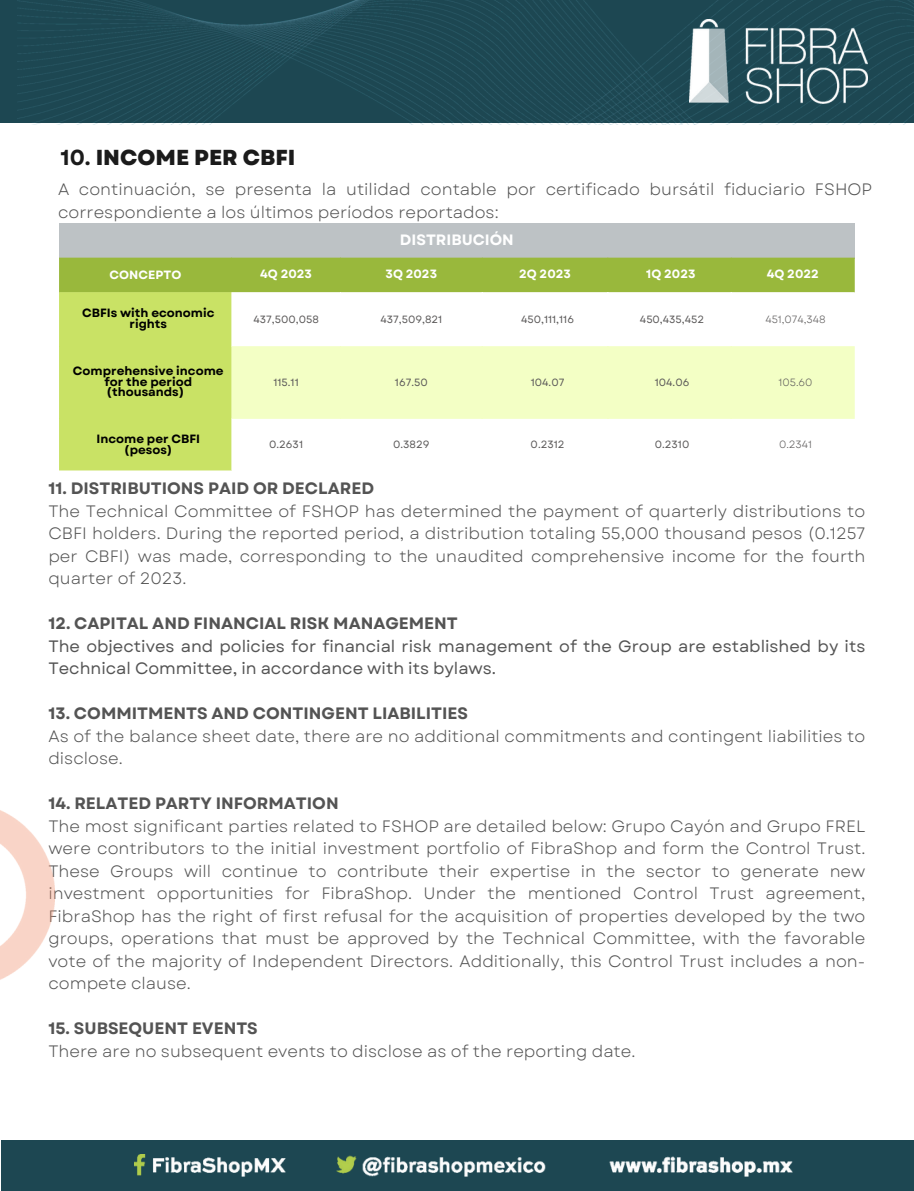
<style>
.page{position:relative;width:914px;height:1191px;background:#fff}
.page>*{position:absolute;margin:0;border:0;box-sizing:border-box;transform-origin:0 0}
.t1{font:800 21.6px "Garet";color:#1b1b1b}
.t2{font:16.5px/22.5px "Garet";color:#545454}
.t3{font:700 16.5px "Garet";color:#545454}
.t4{font:16.5px/22.5px "Garet";color:#545454}
.t5{font:700 15px "Garet";color:#fff}
.t6{font:700 12px/10.5px "Garet";color:#000;text-align:center}
.t7{font:700 12px "Garet";color:#fff}
.t8{font:10.5px "Garet";color:#5b5959}
.t9{font:10.5px "Garet";color:#5b5959}
.s1{font-weight:700}
</style>
<div class="page">
<img style="left:18px;top:122px;width:896px;height:3px">
<div style="left:59px;top:223px;width:795px;height:35px;background:#bdc2c5"></div>
<svg style="left:59px;top:257px;width:795px;height:213px;background:#b2ce52"></svg>
<svg style="left:231px;top:292px;width:623px;height:178px"></svg>
<div style="left:231px;top:346px;width:623px;height:73px;background:#f3ffc5"></div>
<div style="left:1px;top:1139px;width:913px;height:50px;background:#1d4752"></div>
<img style="left:135px;top:1154px;width:657px;height:21px">
<div style="left:0;top:0;width:913px;height:122px;background:#1d4752"></div>
<img style="left:0;top:810px;width:55px;height:170px">
<h1 class="t1" style="left:60px;top:142px;width:237px"><span class="s1">10.</span> INCOME PER CBFI</h1>
<p class="t2" style="left:58px;top:178px;width:815px">A continuación, se presenta la utilidad contable por certificado bursátil fiduciario FSHOP correspondiente a los últimos períodos reportados:</p>
<p class="t5" style="left:400px;top:229px;width:115px">DISTRIBUCIÓN</p>
<p class="t7" style="left:110px;top:266px;width:73px">CONCEPTO</p>
<p class="t7" style="left:260px;top:265px;width:53px">4Q 2023</p>
<p class="t7" style="left:385px;top:265px;width:53px">3Q 2023</p>
<p class="t7" style="left:519px;top:265px;width:53px">2Q 2023</p>
<p class="t7" style="left:646px;top:265px;width:51px">1Q 2023</p>
<p class="t7" style="left:767px;top:265px;width:54px">4Q 2022</p>
<p class="t6" style="left:82px;top:307px;width:134px;line-height:11.4px">CBFIs with economic rights</p>
<p class="t8" style="left:253px;top:312px;width:67px">437,500,058</p>
<p class="t8" style="left:380px;top:312px;width:63px">437,509,821</p>
<p class="t8" style="left:521px;top:312px;width:54px">450,111,116</p>
<p class="t8" style="left:640px;top:312px;width:66px">450,435,452</p>
<p class="t9" style="left:765px;top:312px;width:62px">451,074,348</p>
<p class="t6" style="left:73px;top:366px;width:152px">Comprehensive income for the period (thousands)</p>
<p class="t8" style="left:273px;top:374px;width:27px">115.11</p>
<p class="t8" style="left:395px;top:374px;width:34px">167.50</p>
<p class="t8" style="left:531px;top:374px;width:35px">104.07</p>
<p class="t8" style="left:655px;top:374px;width:36px">104.06</p>
<p class="t9" style="left:778px;top:374px;width:35px">105.60</p>
<p class="t6" style="left:96px;top:433px;width:105px">Income per CBFI (pesos)</p>
<p class="t8" style="left:269px;top:437px;width:35px">0.2631</p>
<p class="t8" style="left:393px;top:437px;width:38px">0.3829</p>
<p class="t8" style="left:530px;top:437px;width:35px">0.2312</p>
<p class="t8" style="left:655px;top:437px;width:36px">0.2310</p>
<p class="t9" style="left:779px;top:437px;width:35px">0.2341</p>
<p class="t3" style="left:48px;top:476px;width:327px">11. DISTRIBUTIONS PAID OR DECLARED</p>
<p class="t2" style="left:48px;top:500px;width:818px;text-align:justify">The Technical Committee of FSHOP has determined the payment of quarterly distributions to CBFI holders. During the reported period, a distribution totaling 55,000 thousand pesos (0.1257 per CBFI) was made, corresponding to the unaudited comprehensive income for the fourth quarter of 2023.</p>
<p class="t3" style="left:48px;top:611px;width:411px">12. CAPITAL AND FINANCIAL RISK MANAGEMENT</p>
<p class="t4" style="left:48px;top:635px;width:818px">The objectives and policies for financial risk management of the Group are established by its<br>Technical Committee, in accordance with its bylaws.</p>
<p class="t3" style="left:48px;top:701px;width:421px">13. COMMITMENTS AND CONTINGENT LIABILITIES</p>
<p class="t2" style="left:48px;top:724px;width:818px">As of the balance sheet date, there are no additional commitments and contingent liabilities to disclose.</p>
<p class="t3" style="left:48px;top:791px;width:292px">14. RELATED PARTY INFORMATION</p>
<p class="t2" style="left:48px;top:814px;width:818px;text-align:justify">The most significant parties related to FSHOP are detailed below: Grupo Cayón and Grupo FREL were contributors to the initial investment portfolio of FibraShop and form the Control Trust.<br>These Groups will continue to contribute their expertise in the sector to generate new investment opportunities for FibraShop. Under the mentioned Control Trust agreement, FibraShop has the right of first refusal for the acquisition of properties developed by the two groups, operations that must be approved by the Technical Committee, with the favorable vote of the majority of Independent Directors. Additionally, this Control Trust includes a non&shy;compete clause.</p>
<p class="t3" style="left:48px;top:1016px;width:211px">15. SUBSEQUENT EVENTS</p>
<p class="t2" style="left:48px;top:1039px;width:588px">There are no subsequent events to disclose as of the reporting date.</p>
</div>
